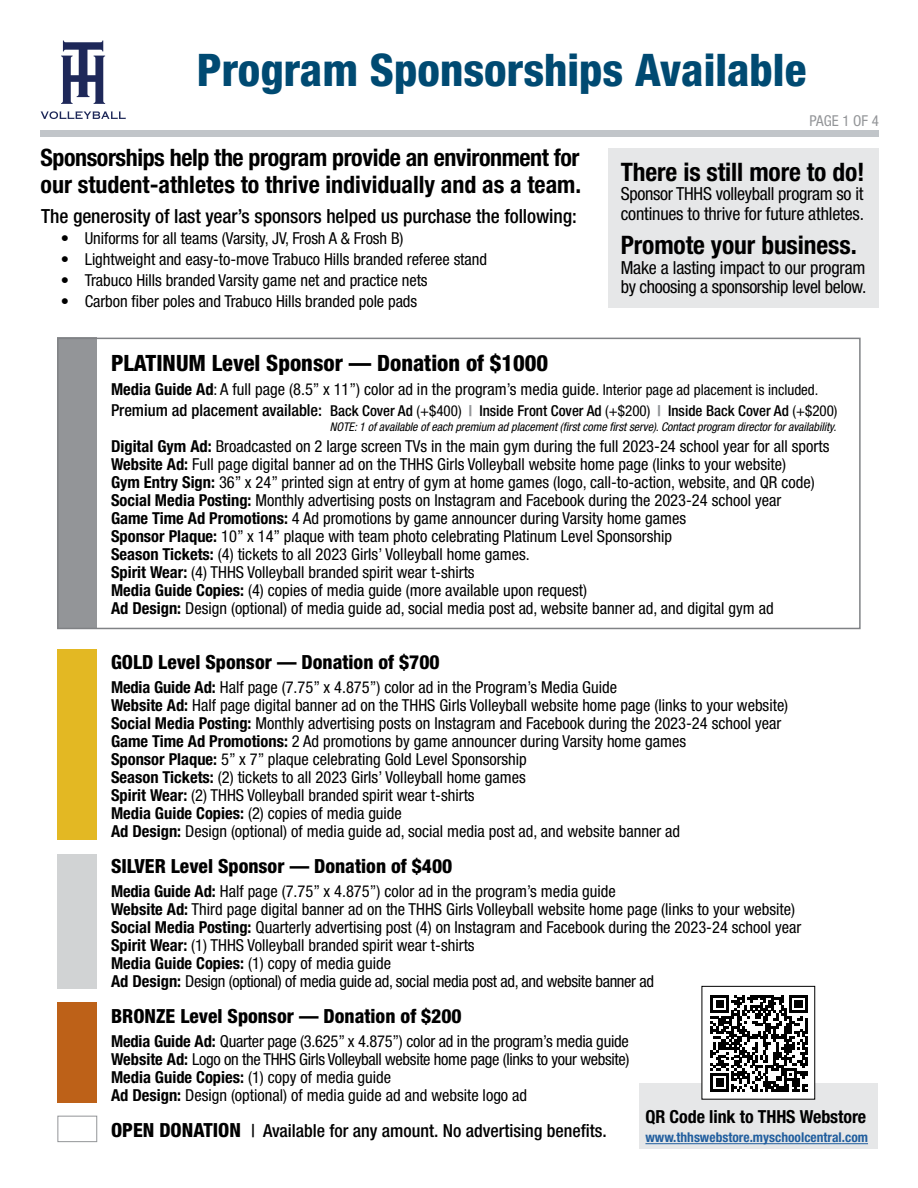
<style>
.page{position:relative;width:918px;height:1188px;background:#fff}
.page>*{position:absolute;margin:0;border:0;box-sizing:border-box;transform-origin:0 0}
.t1{font:800 condensed 45px "Helvetica Neue LT Std";color:#004a72}
.t2{font:700 condensed 25.5px "Helvetica Neue LT Std";letter-spacing:-.005em;color:#000}
.t3{font:700 condensed 24px/27px "Helvetica Neue LT Std";letter-spacing:-.02em;color:#000}
.t4{font:800 condensed 22.5px "Helvetica Neue LT Std";color:#000}
.t5{font:800 condensed 19.5px "Helvetica Neue LT Std";color:#000}
.t6{font:500 condensed 19.5px "Helvetica Neue LT Std";letter-spacing:-.005em;color:#000}
.t7{font:condensed 18px/19.5px "Helvetica Neue LT Std";letter-spacing:-.01em;color:#000}
.t8{font:500 condensed 18px "Helvetica Neue LT Std";color:#000}
.t9{font:700 condensed 18px "Helvetica Neue LT Std";letter-spacing:-.005em;color:#000}
.t10{font:condensed 16.5px/18px "Helvetica Neue LT Std";color:#000}
.t11{font:500 condensed 15px "Helvetica Neue LT Std";color:#000}
.t12{font:condensed 15px "Helvetica Neue LT Std";color:#939598}
.t13{font:700 condensed 13.5px "Helvetica Neue LT Std";color:#215e9e}
.t14{font:italic condensed 12px "Helvetica Neue LT Std";letter-spacing:-.005em;color:#000}
.s1{font-weight:700}
.s2{font-size:15px}
.s3{font-size:16.5px}
.s4{font-weight:400}
.s5{font-weight:800;color:#939598}
.s6{font-weight:800;font-size:19.5px}
</style>
<div class="page">
<div style="left:608px;top:148px;width:271px;height:160px;background:#e6e7e8"></div>
<div style="left:40px;top:130px;width:839px;height:7px;background:#c1c5c9"></div>
<div style="left:57px;top:338px;width:40px;height:291px;background:#939598"></div>
<div style="left:57px;top:649px;width:40px;height:190px;background:#e3b823"></div>
<div style="left:57px;top:854px;width:40px;height:134px;background:#d1d3d4"></div>
<div style="left:57px;top:1003px;width:40px;height:100px;background:#bd6118"></div>
<div style="left:57px;top:1116px;width:40px;height:26px;border:1px solid #939598"></div>
<div style="left:57px;top:338px;width:804px;height:291px;border:2px solid #808285"></div>
<svg style="left:61px;top:41px;width:44px;height:63px"></svg>
<svg style="left:41px;top:111px;width:85px;height:8px"></svg>
<div style="left:639px;top:1084px;width:239px;height:65px;background:#e6e7e8"></div>
<div style="left:702px;top:986px;width:113px;height:113px;background:#fff"></div>
<svg style="left:711px;top:995px;width:97px;height:97px"></svg>
<hr style="left:645px;top:1143px;width:223px;height:1px;background:#215e9e">
<h1 class="t1" style="left:197px;top:42px;width:611px">Program Sponsorships Available</h1>
<h3 class="t3" style="left:40px;top:143px;width:542px">Sponsorships help the program provide an environment for our student-athletes to thrive individually and as a team.</h3>
<p class="t6" style="left:41px;top:204px;width:537px">The generosity of last year’s sponsors helped us purchase the following:</p>
<p class="t10" style="left:61px;top:229px;width:344px">• Uniforms for all teams (Varsity, JV, Frosh A &amp; Frosh B)</p>
<p class="t10" style="left:61px;top:250px;width:428px">• Lightweight and easy-to-move Trabuco Hills branded referee stand</p>
<p class="t10" style="left:61px;top:271px;width:368px">• Trabuco Hills branded Varsity game net and practice nets</p>
<p class="t10" style="left:61px;top:292px;width:358px">• Carbon fiber poles and Trabuco Hills branded pole pads</p>
<p class="t12" style="left:810px;top:112px;width:71px">PAGE 1 OF 4</p>
<h2 class="t2" style="left:621px;top:156px;width:246px">There is still more to do!</h2>
<p class="t7" style="left:621px;top:184px;width:245px">Sponsor THHS volleyball program so it continues to thrive for future athletes.</p>
<h2 class="t2" style="left:621px;top:230px;width:238px">Promote your business.</h2>
<p class="t7" style="left:621px;top:258px;width:247px">Make a lasting impact to our program by choosing a sponsorship level below.</p>
<h3 class="t4" style="left:111px;top:349px;width:439px">PLATINUM Level Sponsor — Donation of $1000</h3>
<p class="t10" style="left:111px;top:380px;width:709px"><span class="s1">Media Guide Ad</span>: A full page (8.5” x 11”) color ad in the program’s media guide. <span class="s2">Interior page ad placement is included.</span></p>
<p class="t11" style="left:111px;top:401px;width:728px"><span class="s3">Premium ad placement available:</span> Back Cover Ad <span class="s4">(+$400)</span> <span class="s5">|</span> Inside Front Cover Ad <span class="s4">(+$200)</span> <span class="s5">|</span> Inside Back Cover Ad <span class="s4">(+$200)</span></p>
<p class="t14" style="left:330px;top:420px;width:508px">NOTE: 1 of available of each premium ad placement (first come first serve). Contact program director for availability.</p>
<p class="t10" style="left:111px;top:437px;width:720px"><span class="s1">Digital Gym Ad:</span> Broadcasted on 2 large screen TVs in the main gym during the full 2023-24 school year for all sports <span class="s1">Website Ad:</span> Full page digital banner ad on the THHS Girls Volleyball website home page (links to your website)<br><span class="s1">Gym Entry Sign:</span> 36” x 24” printed sign at entry of gym at home games (logo, call-to-action, website, and QR code)<br><span class="s1">Social Media Posting:</span> Monthly advertising posts on Instagram and Facebook during the 2023-24 school year<br><span class="s1">Game Time Ad Promotions:</span> 4 Ad promotions by game announcer during Varsity home games<br><span class="s1">Sponsor Plaque:</span> 10” x 14” plaque with team photo celebrating Platinum Level Sponsorship<br><span class="s1">Season Tickets:</span> (4) tickets to all 2023 Girls’ Volleyball home games.<br><span class="s1">Spirit Wear:</span> (4) THHS Volleyball branded spirit wear t-shirts<br><span class="s1">Media Guide Copies:</span> (4) copies of media guide (more available upon request)<br><span class="s1">Ad Design:</span> Design (optional) of media guide ad, social media post ad, website banner ad, and digital gym ad</p>
<p class="t5" style="left:111px;top:650px;width:330px">GOLD Level Sponsor — Donation of $700</p>
<p class="t10" style="left:111px;top:678px;width:679px"><span class="s1">Media Guide Ad:</span> Half page (7.75” x 4.875”) color ad in the Program’s Media Guide<br><span class="s1">Website Ad:</span> Half page digital banner ad on the THHS Girls Volleyball website home page (links to your website)<br><span class="s1">Social Media Posting:</span> Monthly advertising posts on Instagram and Facebook during the 2023-24 school year <span class="s1">Game Time Ad Promotions:</span> 2 Ad promotions by game announcer during Varsity home games<br><span class="s1">Sponsor Plaque:</span> 5” x 7” plaque celebrating Gold Level Sponsorship<br><span class="s1">Season Tickets:</span> (2) tickets to all 2023 Girls’ Volleyball home games<br><span class="s1">Spirit Wear:</span> (2) THHS Volleyball branded spirit wear t-shirts<br><span class="s1">Media Guide Copies:</span> (2) copies of media guide<br><span class="s1">Ad Design:</span> Design (optional) of media guide ad, social media post ad, and website banner ad</p>
<p class="t5" style="left:111px;top:854px;width:343px">SILVER Level Sponsor — Donation of $400</p>
<p class="t10" style="left:111px;top:882px;width:692px"><span class="s1">Media Guide Ad:</span> Half page (7.75” x 4.875”) color ad in the program’s media guide<br><span class="s1">Website Ad:</span> Third page digital banner ad on the THHS Girls Volleyball website home page (links to your website)<br><span class="s1">Social Media Posting:</span> Quarterly advertising post (4) on Instagram and Facebook during the 2023-24 school year <span class="s1">Spirit Wear:</span> (1) THHS Volleyball branded spirit wear t-shirts<br><span class="s1">Media Guide Copies:</span> (1) copy of media guide<br><span class="s1">Ad Design:</span> Design (optional) of media guide ad, social media post ad, and website banner ad</p>
<p class="t5" style="left:111px;top:1004px;width:352px">BRONZE Level Sponsor — Donation of $200</p>
<p class="t10" style="left:111px;top:1032px;width:520px"><span class="s1">Media Guide Ad:</span> Quarter page (3.625” x 4.875”) color ad in the program’s media guide <span class="s1">Website Ad:</span> Logo on the THHS Girls Volleyball website home page (links to your website)<br><span class="s1">Media Guide Copies:</span> (1) copy of media guide<br><span class="s1">Ad Design:</span> Design (optional) of media guide ad and website logo ad</p>
<p class="t8" style="left:111px;top:1120px;width:497px"><span class="s6">OPEN DONATION</span> | Available for any amount. No advertising benefits.</p>
<p class="t9" style="left:645px;top:1106px;width:222px">QR Code link to THHS Webstore</p>
<p class="t13" style="left:645px;top:1129px;width:224px">www.thhswebstore.myschoolcentral.com</p>
</div>
